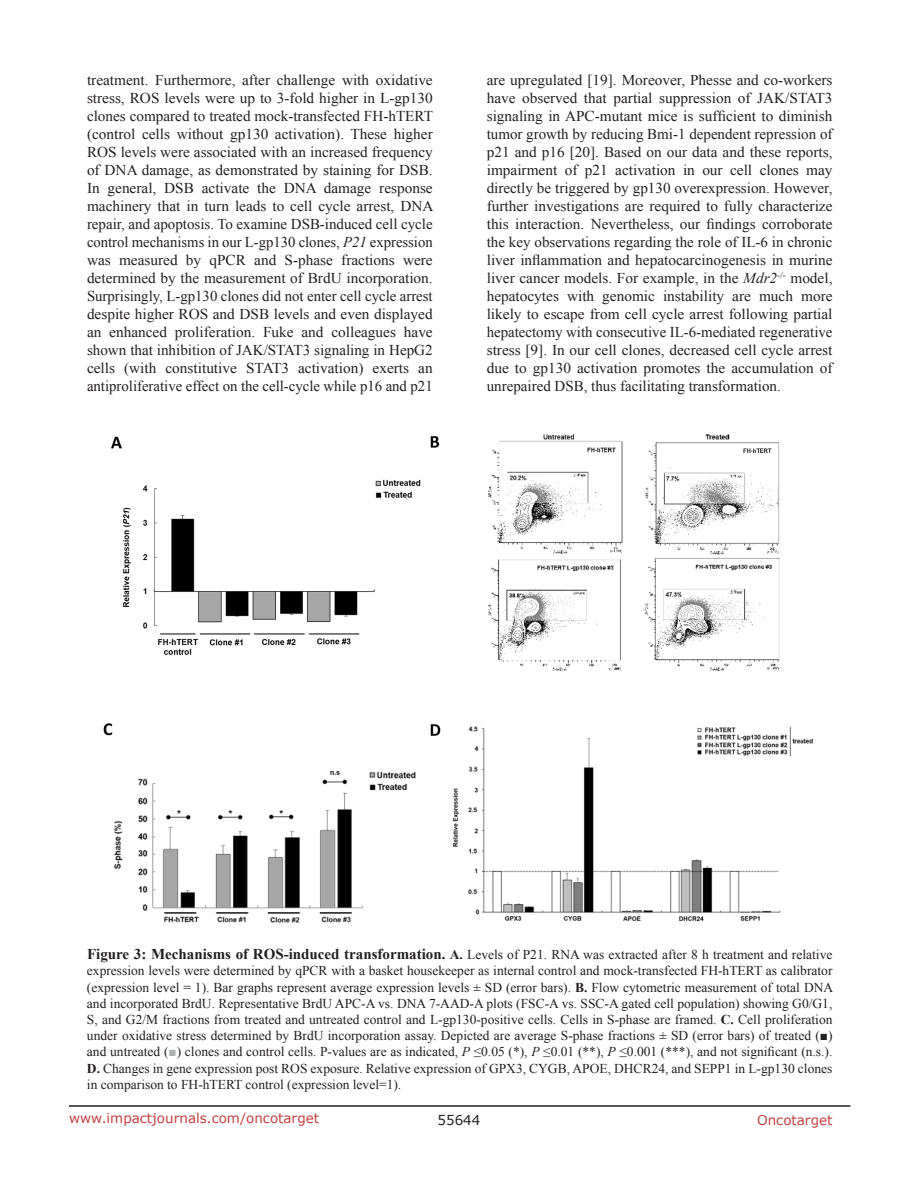
<style>
.page{position:relative;width:918px;height:1188px;background:#fff}
.page>*{position:absolute;margin:0;border:0;box-sizing:border-box;transform-origin:0 0}
.t1{font:15px/18px "Times New Roman";color:#231f20;text-align:justify}
.t2{font:13.5px/16.2px "Times New Roman";color:#231f20;text-align:justify}
.t3{font:13.5px "Verdana";color:#c24141}
.t4{font:13.5px "Verdana";color:#231f20}
.s1{font-style:italic}
.s2{font-weight:700;font-size:15px}
.s3{font-weight:700}
.s4{color:#aeafb3}
</style>
<div class="page">
<hr style="left:69px;top:1105px;width:781px;height:2px;background:#231f20">
<img style="left:103px;top:434px;width:710px;height:489px">
<p class="t1" style="left:87px;top:71px;width:348px">treatment. Furthermore, after challenge with oxidative stress, ROS levels were up to 3-fold higher in L-gp130 clones compared to treated mock-transfected FH-hTERT (control cells without gp130 activation). These higher ROS levels were associated with an increased frequency of DNA damage, as demonstrated by staining for DSB.<br>In general, DSB activate the DNA damage response machinery that in turn leads to cell cycle arrest, DNA repair, and apoptosis. To examine DSB-induced cell cycle control mechanisms in our L-gp130 clones, <span class="s1">P21</span> expression was measured by qPCR and S-phase fractions were determined by the measurement of BrdU incorporation.<br>Surprisingly, L-gp130 clones did not enter cell cycle arrest despite higher ROS and DSB levels and even displayed an enhanced proliferation. Fuke and colleagues have shown that inhibition of JAK/STAT3 signaling in HepG2 cells (with constitutive STAT3 activation) exerts an antiproliferative effect on the cell-cycle while p16 and p21</p>
<p class="t1" style="left:487px;top:71px;width:347px">are upregulated [19]. Moreover, Phesse and co-workers have observed that partial suppression of JAK/STAT3 signaling in APC-mutant mice is sufficient to diminish tumor growth by reducing Bmi-1 dependent repression of p21 and p16 [20]. Based on our data and these reports, impairment of p21 activation in our cell clones may directly be triggered by gp130 overexpression. However, further investigations are required to fully characterize this interaction. Nevertheless, our findings corroborate the key observations regarding the role of IL-6 in chronic liver inflammation and hepatocarcinogenesis in murine liver cancer models. For example, in the <span class="s1">Mdr2</span><sup>-/-</sup> model, hepatocytes with genomic instability are much more likely to escape from cell cycle arrest following partial hepatectomy with consecutive IL-6-mediated regenerative stress [9]. In our cell clones, decreased cell cycle arrest due to gp130 activation promotes the accumulation of unrepaired DSB, thus facilitating transformation.</p>
<p class="t2" style="left:87px;top:946px;width:748px"><span class="s2">Figure 3: Mechanisms of ROS-induced transformation.</span> <span class="s3">A.</span> Levels of P21. RNA was extracted after 8 h treatment and relative expression levels were determined by qPCR with a basket housekeeper as internal control and mock-transfected FH-hTERT as calibrator (expression level = 1). Bar graphs represent average expression levels ± SD (error bars). <span class="s3">B.</span> Flow cytometric measurement of total DNA and incorporated BrdU. Representative BrdU APC-A vs. DNA 7-AAD-A plots (FSC-A vs. SSC-A gated cell population) showing G0/G1, S, and G2/M fractions from treated and untreated control and L-gp130-positive cells. Cells in S-phase are framed. <span class="s3">C.</span> Cell proliferation under oxidative stress determined by BrdU incorporation assay. Depicted are average S-phase fractions ± SD (error bars) of treated (■) and untreated (<span class="s4">■</span>) clones and control cells. P-values are as indicated, <span class="s1">P</span> ≤0.05 (*), <span class="s1">P</span> ≤0.01 (**), <span class="s1">P</span> ≤0.001 (***), and not significant (n.s.).<br><span class="s3">D.</span> Changes in gene expression post ROS exposure. Relative expression of GPX3, CYGB, APOE, DHCR24, and SEPP1 in L-gp130 clones in comparison to FH-hTERT control (expression level=1).</p>
<p class="t3" style="left:69px;top:1109px;width:252px">www.impactjournals.com/oncotarget</p>
<p class="t4" style="left:438px;top:1111px;width:44px">55644</p>
<p class="t3" style="left:757px;top:1111px;width:77px">Oncotarget</p>
</div>
